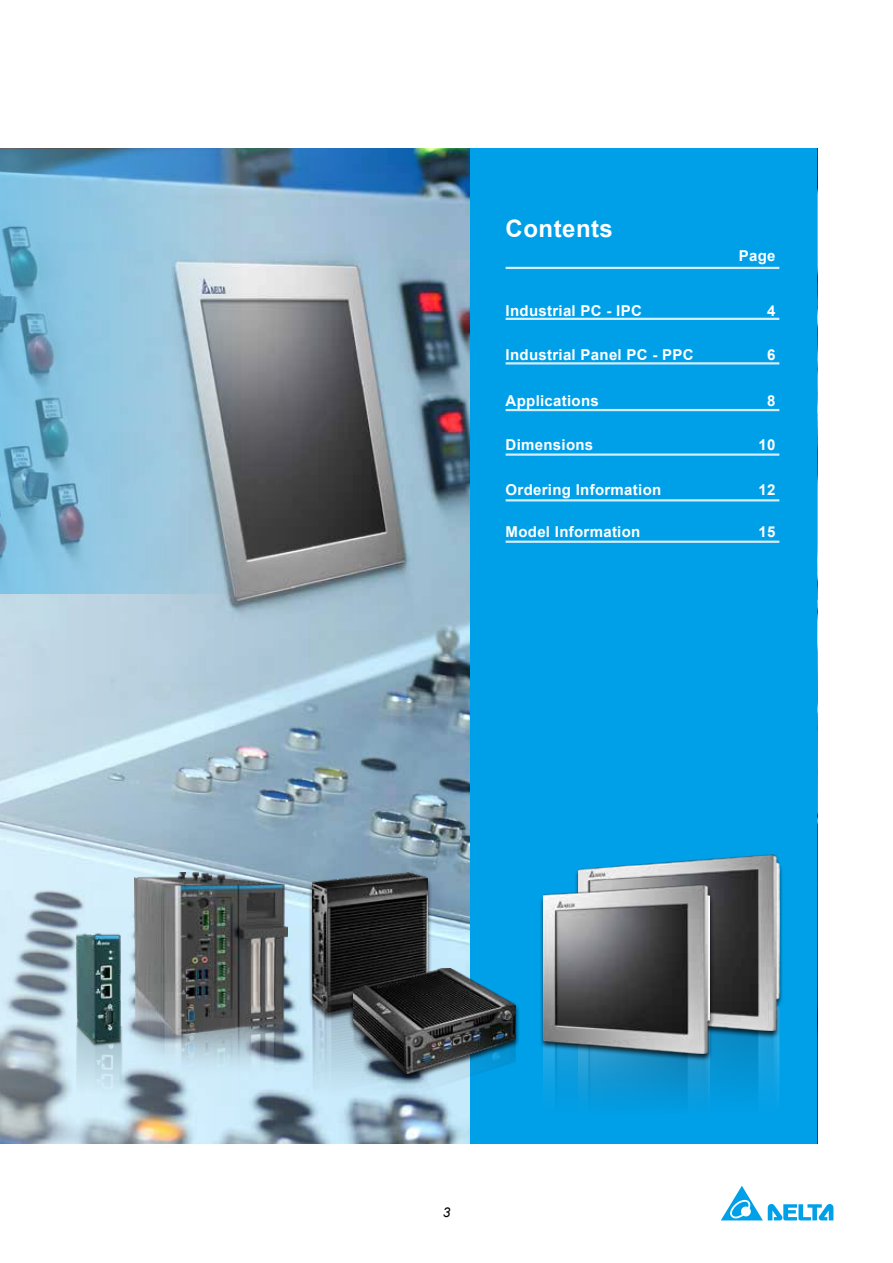
<style>
.page{position:relative;width:893px;height:1263px;background:#fff}
.page>*{position:absolute;margin:0;border:0;box-sizing:border-box;transform-origin:0 0}
.t1{font:700 24px "Arial";letter-spacing:.02em;color:#fff}
.t2{font:700 15px "Arial";letter-spacing:.02em;color:#fff}
.t3{font:italic 13.5px "Arial";color:#000}
</style>
<div class="page">
<svg style="left:721px;top:1186px;width:112px;height:34px"></svg>
<img style="left:0;top:149px;width:817px;height:995px">
<div style="left:470px;top:149px;width:346px;height:995px;background:#00a0e9"></div>
<svg style="left:0;top:149px;width:242px;height:444px;background:#8bbad3"></svg>
<hr style="left:506px;top:267px;width:273px;height:2px;background:#d3edfb">
<hr style="left:506px;top:409px;width:273px;height:2px;background:#d3edfb">
<hr style="left:506px;top:362px;width:273px;height:2px;background:#d3edfb">
<hr style="left:506px;top:499px;width:273px;height:2px;background:#d3edfb">
<hr style="left:506px;top:541px;width:273px;height:2px;background:#d3edfb">
<hr style="left:506px;top:318px;width:273px;height:2px;background:#d3edfb">
<hr style="left:506px;top:453px;width:273px;height:3px;background:#d3edfb">
<img style="left:710px;top:1039px;width:69px;height:59px">
<img style="left:543px;top:1062px;width:167px;height:43px">
<div style="left:574px;top:854px;width:210px;height:185px;background:#000;opacity:.75"></div>
<img style="left:579px;top:855px;width:200px;height:175px">
<div style="left:539px;top:885px;width:175px;height:177px;background:#000;opacity:.75"></div>
<img style="left:543px;top:885px;width:167px;height:168px">
<img style="left:64px;top:1026px;width:71px;height:104px">
<img style="left:65px;top:926px;width:69px;height:126px">
<img style="left:135px;top:872px;width:152px;height:267px">
<img style="left:428px;top:1082px;width:42px;height:14px">
<div style="left:308px;top:872px;width:125px;height:149px;background:#000;opacity:.75"></div>
<img style="left:313px;top:872px;width:115px;height:111px">
<img style="left:313px;top:983px;width:115px;height:113px">
<div style="left:348px;top:967px;width:172px;height:115px;background:#000;opacity:.75"></div>
<img style="left:353px;top:968px;width:162px;height:105px">
<h1 class="t1" style="left:506px;top:212px;width:109px">Contents</h1>
<p class="t2" style="left:739px;top:245px;width:38px">Page</p>
<p class="t2" style="left:506px;top:300px;width:138px">Industrial PC - IPC</p>
<p class="t2" style="left:767px;top:300px;width:10px">4</p>
<p class="t2" style="left:506px;top:344px;width:190px">Industrial Panel PC - PPC</p>
<p class="t2" style="left:506px;top:390px;width:95px">Applications</p>
<p class="t2" style="left:506px;top:434px;width:89px">Dimensions</p>
<p class="t2" style="left:506px;top:479px;width:157px">Ordering Information</p>
<p class="t2" style="left:506px;top:521px;width:136px">Model Information</p>
<p class="t2" style="left:767px;top:344px;width:10px">6</p>
<p class="t2" style="left:767px;top:390px;width:10px">8</p>
<p class="t2" style="left:759px;top:434px;width:18px">10</p>
<p class="t2" style="left:759px;top:480px;width:18px">12</p>
<p class="t2" style="left:759px;top:521px;width:18px">15</p>
<p class="t3" style="left:443px;top:1203px;width:9px">3</p>
</div>
